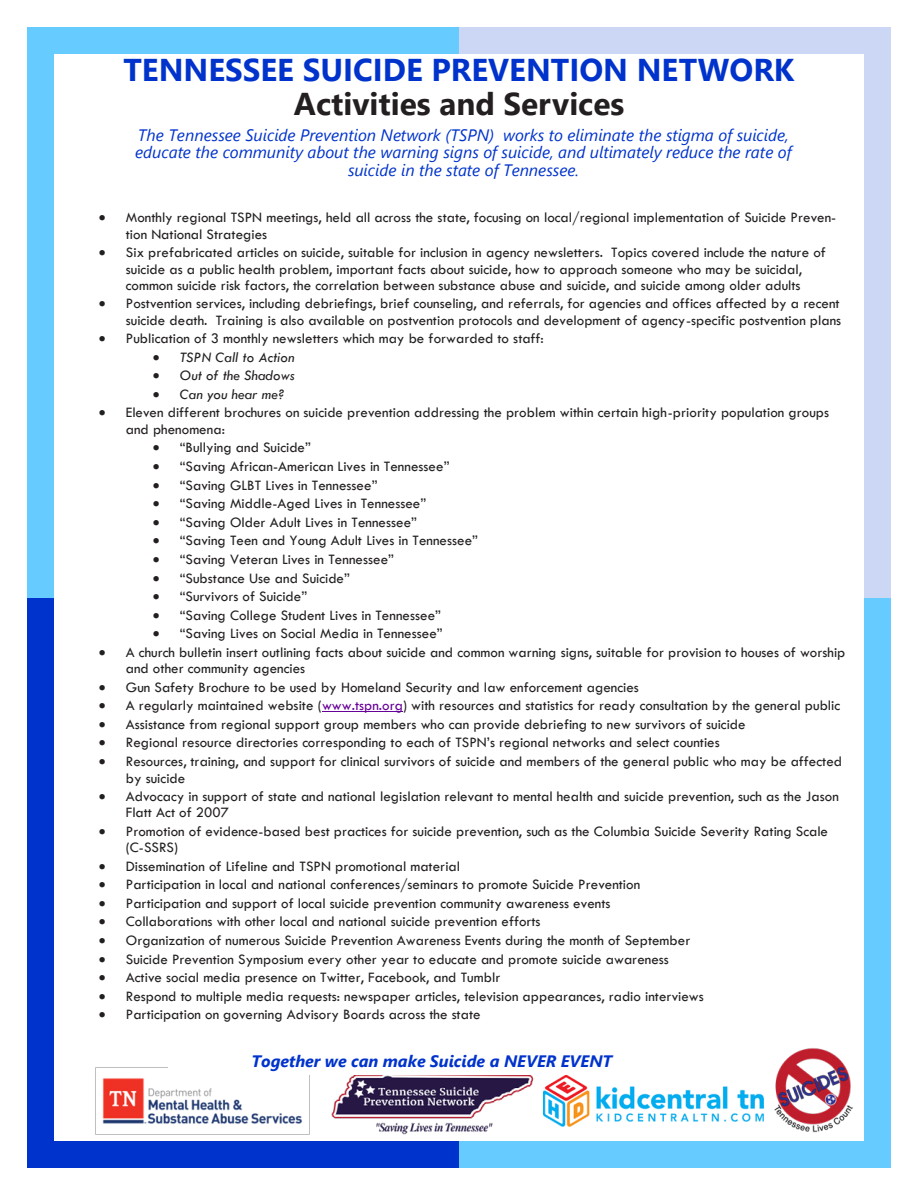
<style>
.page{position:relative;width:918px;height:1188px;background:#fff}
.page>*{position:absolute;margin:0;border:0;box-sizing:border-box;transform-origin:0 0}
.t1{font:700 31.5px/33.6px "Segoe UI";color:#03c;text-align:center}
.t2{font:italic 16.5px/17.7px "Segoe UI";color:#03c;text-align:center}
.t3{font:italic 700 16.5px "Segoe UI";color:#03c}
.t4{font:15px/16.5px "Tw Cen";color:#231f20}
.t5{font:italic 15px "Tw Cen";letter-spacing:.005em;color:#231f20}
.s1{color:#231f20}
.s2{color:#609}
</style>
<div class="page">
<img style="left:95px;top:1067px;width:215px;height:68px">
<div style="left:450px;top:1142px;width:441px;height:26px;background:#6cf"></div>
<div style="left:27px;top:1142px;width:432px;height:26px;background:#03c"></div>
<div style="left:450px;top:27px;width:441px;height:26px;background:#ccd6f5"></div>
<div style="left:27px;top:27px;width:432px;height:26px;background:#6cf"></div>
<div style="left:27px;top:27px;width:26px;height:591px;background:#6cf"></div>
<div style="left:27px;top:598px;width:26px;height:570px;background:#03c"></div>
<div style="left:865px;top:27px;width:26px;height:591px;background:#ccd6f5"></div>
<div style="left:865px;top:598px;width:26px;height:570px;background:#6cf"></div>
<img style="left:763px;top:1048px;width:90px;height:85px">
<img style="left:318px;top:1075px;width:228px;height:67px">
<img style="left:543px;top:1075px;width:220px;height:51px">
<hr style="left:322px;top:711px;width:81px;height:1px;background:#609">
<div style="left:169px;top:1048px;width:526px;height:27px;background:#fff"></div>
<p class="t1" style="left:124px;top:53px;width:672px">TENNESSEE SUICIDE PREVENTION NETWORK<br><span class="s1">Activities and Services</span></p>
<p class="t2" style="left:135px;top:125px;width:658px">The Tennessee Suicide Prevention Network (TSPN) works to eliminate the stigma of suicide, educate the community about the warning signs of suicide, and ultimately reduce the rate of suicide in the state of Tennessee.</p>
<p class="t4" style="left:126px;top:209px;width:712px;text-indent:-27px">• Monthly regional TSPN meetings, held all across the state, focusing on local/regional implementation of Suicide Preven&shy;tion National Strategies</p>
<p class="t4" style="left:99px;top:244px;width:729px;text-align:center">• Six prefabricated articles on suicide, suitable for inclusion in agency newsletters. Topics covered include the nature of suicide as a public health problem, important facts about suicide, how to approach someone who may be suicidal, common suicide risk factors, the correlation between substance abuse and suicide, and suicide among older adults</p>
<p class="t4" style="left:99px;top:295px;width:744px;text-align:right">• Postvention services, including debriefings, brief counseling, and referrals, for agencies and offices affected by a recent suicide death. Training is also available on postvention protocols and development of agency-specific postvention plans</p>
<p class="t4" style="left:99px;top:330px;width:447px">• Publication of 3 monthly newsletters which may be forwarded to staff:</p>
<p class="t5" style="left:153px;top:348px;width:143px">• TSPN Call to Action</p>
<p class="t5" style="left:153px;top:367px;width:143px">• Out of the Shadows</p>
<p class="t5" style="left:153px;top:385px;width:133px">• Can you hear me?</p>
<p class="t4" style="left:126px;top:404px;width:705px;text-indent:-27px">• Eleven different brochures on suicide prevention addressing the problem within certain high-priority population groups and phenomena:</p>
<p class="t4" style="left:153px;top:439px;width:160px">• “Bullying and Suicide”</p>
<p class="t4" style="left:153px;top:458px;width:298px">• “Saving African-American Lives in Tennessee”</p>
<p class="t4" style="left:153px;top:477px;width:226px">• “Saving GLBT Lives in Tennessee”</p>
<p class="t4" style="left:153px;top:495px;width:275px">• “Saving Middle-Aged Lives in Tennessee”</p>
<p class="t4" style="left:153px;top:514px;width:266px">• “Saving Older Adult Lives in Tennessee”</p>
<p class="t4" style="left:153px;top:532px;width:327px">• “Saving Teen and Young Adult Lives in Tennessee”</p>
<p class="t4" style="left:153px;top:551px;width:243px">• “Saving Veteran Lives in Tennessee”</p>
<p class="t4" style="left:153px;top:569px;width:199px">• “Substance Use and Suicide”</p>
<p class="t4" style="left:153px;top:588px;width:156px">• “Survivors of Suicide”</p>
<p class="t4" style="left:153px;top:607px;width:290px">• “Saving College Student Lives in Tennessee”</p>
<p class="t4" style="left:153px;top:625px;width:291px">• “Saving Lives on Social Media in Tennessee”</p>
<p class="t4" style="left:126px;top:644px;width:721px;text-indent:-27px">• A church bulletin insert outlining facts about suicide and common warning signs, suitable for provision to houses of worship and other community agencies</p>
<p class="t4" style="left:99px;top:679px;width:542px">• Gun Safety Brochure to be used by Homeland Security and law enforcement agencies</p>
<p class="t4" style="left:99px;top:697px;width:743px">• A regularly maintained website (<span class="s2">www.tspn.org</span>) with resources and statistics for ready consultation by the general public</p>
<p class="t4" style="left:99px;top:716px;width:648px">• Assistance from regional support group members who can provide debriefing to new survivors of suicide</p>
<p class="t4" style="left:99px;top:734px;width:622px">• Regional resource directories corresponding to each of TSPN’s regional networks and select counties</p>
<p class="t4" style="left:126px;top:753px;width:718px;text-indent:-27px">• Resources, training, and support for clinical survivors of suicide and members of the general public who may be affected by suicide</p>
<p class="t4" style="left:126px;top:788px;width:715px;text-indent:-27px">• Advocacy in support of state and national legislation relevant to mental health and suicide prevention, such as the Jason<br>Flatt Act of 2007</p>
<p class="t4" style="left:126px;top:823px;width:704px;text-indent:-27px">• Promotion of evidence-based best practices for suicide prevention, such as the Columbia Suicide Severity Rating Scale (C-SSRS)</p>
<p class="t4" style="left:99px;top:858px;width:363px">• Dissemination of Lifeline and TSPN promotional material</p>
<p class="t4" style="left:99px;top:876px;width:543px">• Participation in local and national conferences/seminars to promote Suicide Prevention</p>
<p class="t4" style="left:99px;top:895px;width:513px">• Participation and support of local suicide prevention community awareness events</p>
<p class="t4" style="left:99px;top:913px;width:443px">• Collaborations with other local and national suicide prevention efforts</p>
<p class="t4" style="left:99px;top:932px;width:593px">• Organization of numerous Suicide Prevention Awareness Events during the month of September</p>
<p class="t4" style="left:99px;top:951px;width:572px">• Suicide Prevention Symposium every other year to educate and promote suicide awareness</p>
<p class="t4" style="left:99px;top:969px;width:403px">• Active social media presence on Twitter, Facebook, and Tumblr</p>
<p class="t4" style="left:99px;top:988px;width:606px">• Respond to multiple media requests: newspaper articles, television appearances, radio interviews</p>
<p class="t4" style="left:99px;top:1006px;width:383px">• Participation on governing Advisory Boards across the state</p>
<p class="t3" style="left:251px;top:1048px;width:362px">Together we can make Suicide a NEVER EVENT</p>
</div>
